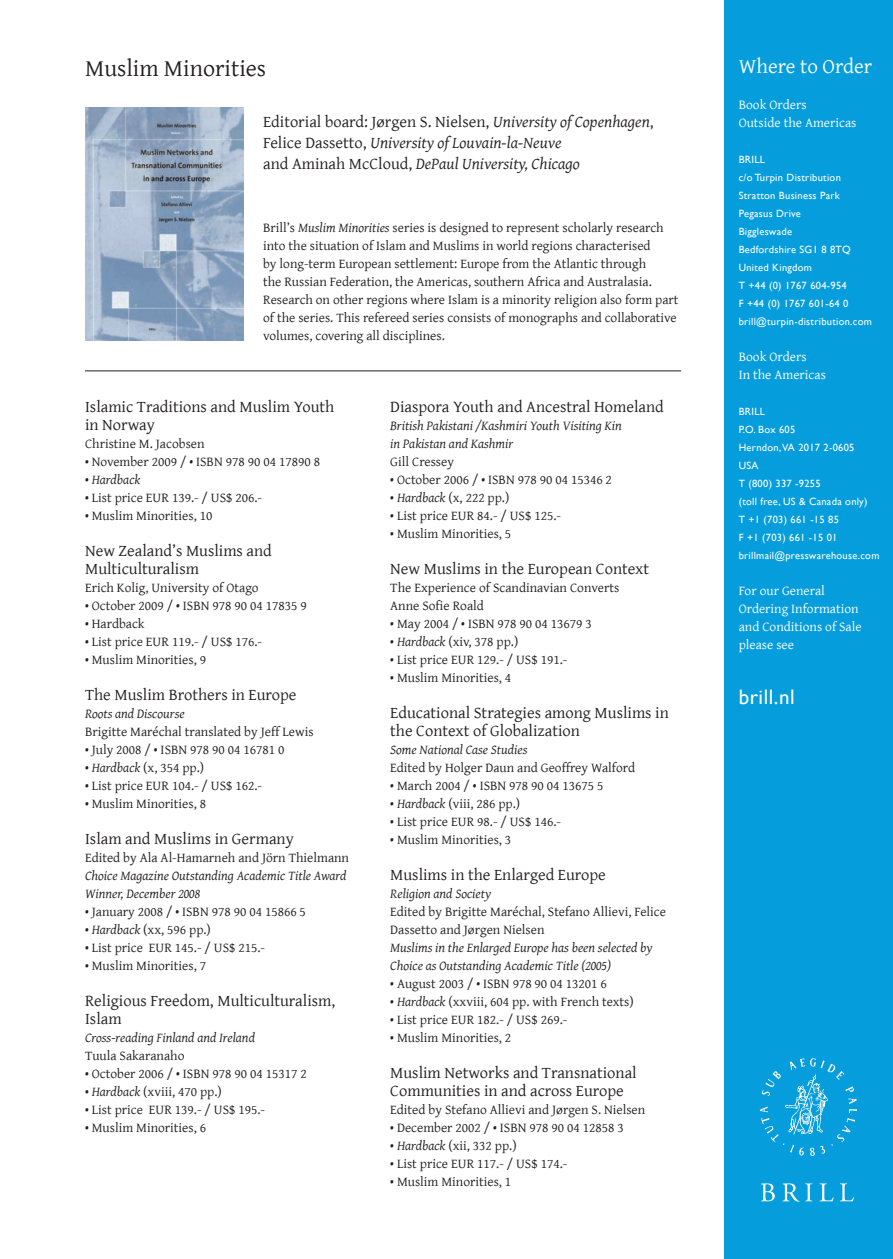
<style>
.page{position:relative;width:893px;height:1259px;background:#fff}
.page>*{position:absolute;margin:0;border:0;box-sizing:border-box;transform-origin:0 0}
.t1{font:24px "Gentium";color:#231f20}
.t2{font:21px "Gentium";color:#fff}
.t3{font:21px "Gill Sans";letter-spacing:.025em;color:#fff}
.t4{font:16.5px/18px "Gentium";color:#231f20}
.t5{font:italic 16.5px/21px "Gentium";color:#231f20}
.t6{font:13.5px/18px "Gentium";color:#231f20}
.t7{font:italic 13.5px/18px "Gentium";color:#231f20}
.t8{font:13.5px/18px "Gentium";color:#fff}
.t9{font:10.5px/18px "Gill Sans";letter-spacing:.025em;color:#fff}
.s1{font-style:normal}
.s2{font-style:italic}
</style>
<div class="page">
<div style="left:724px;top:0;width:169px;height:1259px;background:#069ddc"></div>
<svg style="left:761px;top:1183px;width:14px;height:18px"></svg>
<svg style="left:782px;top:1183px;width:30px;height:18px"></svg>
<svg style="left:819px;top:1183px;width:15px;height:18px"></svg>
<svg style="left:840px;top:1183px;width:14px;height:18px"></svg>
<svg style="left:760px;top:1058px;width:97px;height:98px"></svg>
<img style="left:85px;top:107px;width:158px;height:234px">
<hr style="left:85px;top:370px;width:596px;height:1px;background:#231f20">
<h1 class="t1" style="left:85px;top:55px;width:183px">Muslim Minorities</h1>
<p class="t5" style="left:263px;top:112px;width:392px"><span class="s1">Editorial board: Jørgen S. Nielsen,</span> University of Copenhagen<span class="s1">,<br>Felice Dassetto,</span> University of Louvain-la-Neuve<br><span class="s1">and Aminah McCloud,</span> DePaul University, Chicago</p>
<p class="t6" style="left:263px;top:219px;width:417px">Brill’s <span class="s2">Muslim Minorities</span> series is designed to represent scholarly research into the situation of Islam and Muslims in world regions characterised<br>by long-term European settlement: Europe from the Atlantic through<br>the Russian Federation, the Americas, southern Africa and Australasia.<br>Research on other regions where Islam is a minority religion also form part of the series. This refereed series consists of monographs and collaborative volumes, covering all disciplines.</p>
<p class="t4" style="left:85px;top:398px;width:251px">Islamic Traditions and Muslim Youth in Norway</p>
<p class="t6" style="left:85px;top:435px;width:121px">Christine M. Jacobsen</p>
<p class="t6" style="left:85px;top:453px;width:236px">• November 2009 / • ISBN 978 90 04 17890 8</p>
<p class="t7" style="left:85px;top:471px;width:57px"><span class="s1">•</span> Hardback</p>
<p class="t6" style="left:85px;top:489px;width:179px">• List price EUR 139.- / US$ 206.-</p>
<p class="t6" style="left:85px;top:507px;width:129px">• Muslim Minorities, 10</p>
<p class="t4" style="left:85px;top:542px;width:188px">New Zealand’s Muslims and<br>Multiculturalism</p>
<p class="t6" style="left:85px;top:579px;width:175px">Erich Kolig, University of Otago</p>
<p class="t6" style="left:85px;top:597px;width:223px">• October 2009 / • ISBN 978 90 04 17835 9</p>
<p class="t6" style="left:85px;top:615px;width:61px">• Hardback</p>
<p class="t6" style="left:85px;top:633px;width:179px">• List price EUR 119.- / US$ 176.-</p>
<p class="t6" style="left:85px;top:651px;width:123px">• Muslim Minorities, 9</p>
<p class="t4" style="left:85px;top:686px;width:213px">The Muslim Brothers in Europe</p>
<p class="t7" style="left:85px;top:705px;width:101px">Roots and Discourse</p>
<p class="t6" style="left:85px;top:723px;width:230px">Brigitte Maréchal translated by Jeff Lewis</p>
<p class="t6" style="left:85px;top:741px;width:201px">• July 2008 / • ISBN 978 90 04 16781 0</p>
<p class="t6" style="left:85px;top:759px;width:121px">• <span class="s2">Hardback</span> (x, 354 pp.)</p>
<p class="t6" style="left:85px;top:777px;width:179px">• List price EUR 104.- / US$ 162.-</p>
<p class="t6" style="left:85px;top:795px;width:123px">• Muslim Minorities, 8</p>
<p class="t4" style="left:85px;top:830px;width:210px">Islam and Muslims in Germany</p>
<p class="t6" style="left:85px;top:849px;width:266px">Edited by Ala Al-Hamarneh and Jörn Thielmann</p>
<p class="t7" style="left:85px;top:867px;width:263px">Choice Magazine Outstanding Academic Title Award<br>Winner, December 2008</p>
<p class="t6" style="left:85px;top:903px;width:222px">• January 2008 / • ISBN 978 90 04 15866 5</p>
<p class="t6" style="left:85px;top:921px;width:127px">• <span class="s2">Hardback</span> (xx, 596 pp.)</p>
<p class="t6" style="left:85px;top:939px;width:182px">• List price EUR 145.- / US$ 215.-</p>
<p class="t6" style="left:85px;top:957px;width:123px">• Muslim Minorities, 7</p>
<p class="t4" style="left:85px;top:992px;width:252px">Religious Freedom, Multiculturalism,<br>Islam</p>
<p class="t7" style="left:85px;top:1029px;width:171px">Cross-reading Finland and Ireland</p>
<p class="t6" style="left:85px;top:1047px;width:101px">Tuula Sakaranaho</p>
<p class="t6" style="left:85px;top:1065px;width:223px">• October 2006 / • ISBN 978 90 04 15317 2</p>
<p class="t6" style="left:85px;top:1083px;width:138px">• <span class="s2">Hardback</span> (xviii, 470 pp.)</p>
<p class="t6" style="left:85px;top:1101px;width:182px">• List price EUR 139.- / US$ 195.-</p>
<p class="t6" style="left:85px;top:1119px;width:123px">• Muslim Minorities, 6</p>
<p class="t4" style="left:390px;top:398px;width:275px">Diaspora Youth and Ancestral Homeland</p>
<p class="t7" style="left:390px;top:417px;width:233px">British Pakistani /Kashmiri Youth Visiting Kin in Pakistan and Kashmir</p>
<p class="t6" style="left:390px;top:453px;width:65px">Gill Cressey</p>
<p class="t6" style="left:390px;top:471px;width:223px">• October 2006 / • ISBN 978 90 04 15346 2</p>
<p class="t6" style="left:390px;top:489px;width:121px">• <span class="s2">Hardback</span> (x, 222 pp.)</p>
<p class="t6" style="left:390px;top:507px;width:172px">• List price EUR 84.- / US$ 125.-</p>
<p class="t6" style="left:390px;top:525px;width:123px">• Muslim Minorities, 5</p>
<p class="t4" style="left:390px;top:560px;width:260px">New Muslims in the European Context</p>
<p class="t6" style="left:390px;top:579px;width:231px">The Experience of Scandinavian Converts<br>Anne Sofie Roald</p>
<p class="t6" style="left:390px;top:615px;width:203px">• May 2004 / • ISBN 978 90 04 13679 3</p>
<p class="t6" style="left:390px;top:633px;width:130px">• <span class="s2">Hardback</span> (xiv, 378 pp.)</p>
<p class="t6" style="left:390px;top:651px;width:179px">• List price EUR 129.- / US$ 191.-</p>
<p class="t6" style="left:390px;top:669px;width:123px">• Muslim Minorities, 4</p>
<p class="t4" style="left:390px;top:704px;width:280px">Educational Strategies among Muslims in the Context of Globalization</p>
<p class="t7" style="left:390px;top:741px;width:139px">Some National Case Studies</p>
<p class="t6" style="left:390px;top:759px;width:246px">Edited by Holger Daun and Geoffrey Walford</p>
<p class="t6" style="left:390px;top:777px;width:215px">• March 2004 / • ISBN 978 90 04 13675 5</p>
<p class="t6" style="left:390px;top:795px;width:131px">• <span class="s2">Hardback</span> (viii, 286 pp.)</p>
<p class="t6" style="left:390px;top:813px;width:172px">• List price EUR 98.- / US$ 146.-</p>
<p class="t6" style="left:390px;top:831px;width:123px">• Muslim Minorities, 3</p>
<p class="t4" style="left:390px;top:866px;width:217px">Muslims in the Enlarged Europe</p>
<p class="t7" style="left:390px;top:885px;width:102px">Religion and Society</p>
<p class="t6" style="left:390px;top:903px;width:277px">Edited by Brigitte Maréchal, Stefano Allievi, Felice<br>Dassetto and Jørgen Nielsen</p>
<p class="t7" style="left:390px;top:939px;width:264px">Muslims in the Enlarged Europe has been selected by<br>Choice as Outstanding Academic Title (2005)</p>
<p class="t6" style="left:390px;top:975px;width:218px">• August 2003 / • ISBN 978 90 04 13201 6</p>
<p class="t6" style="left:390px;top:993px;width:245px">• <span class="s2">Hardback</span> (xxviii, 604 pp. with French texts)</p>
<p class="t6" style="left:390px;top:1011px;width:179px">• List price EUR 182.- / US$ 269.-</p>
<p class="t6" style="left:390px;top:1029px;width:123px">• Muslim Minorities, 2</p>
<p class="t4" style="left:390px;top:1064px;width:248px">Muslim Networks and Transnational<br>Communities in and across Europe</p>
<p class="t6" style="left:390px;top:1101px;width:257px">Edited by Stefano Allievi and Jørgen S. Nielsen</p>
<p class="t6" style="left:390px;top:1119px;width:235px">• December 2002 / • ISBN 978 90 04 12858 3</p>
<p class="t6" style="left:390px;top:1137px;width:128px">• <span class="s2">Hardback</span> (xii, 332 pp.)</p>
<p class="t6" style="left:390px;top:1155px;width:179px">• List price EUR 117.- / US$ 174.-</p>
<p class="t6" style="left:390px;top:1173px;width:123px">• Muslim Minorities, 1</p>
<h2 class="t2" style="left:739px;top:55px;width:135px">Where to Order</h2>
<p class="t8" style="left:739px;top:96px;width:119px">Book Orders<br>Outside the Americas</p>
<p class="t9" style="left:739px;top:151px;width:135px">BRILL<br>c/o Turpin Distribution<br>Stratton Business Park<br>Pegasus Drive<br>Biggleswade<br>Bedfordshire SG1 8 8TQ<br>United Kingdom<br>T +44 (0) 1767 604-954<br>F +44 (0) 1767 601-64 0 brill@turpin-distribution.com</p>
<p class="t8" style="left:739px;top:348px;width:89px">Book Orders<br>In the Americas</p>
<p class="t9" style="left:739px;top:403px;width:142px">BRILL<br>P.O. Box 605<br>Herndon, VA 2017 2-0605<br>USA<br>T (800) 337 -9255<br>(toll free, US &amp; Canada only)<br>T +1 (703) 661 -15 85<br>F +1 (703) 661 -15 01 brillmail@presswarehouse.com</p>
<p class="t8" style="left:739px;top:582px;width:124px">For our General<br>Ordering Information and Conditions of Sale please see</p>
<h2 class="t3" style="left:739px;top:684px;width:57px">brill.nl</h2>
</div>
